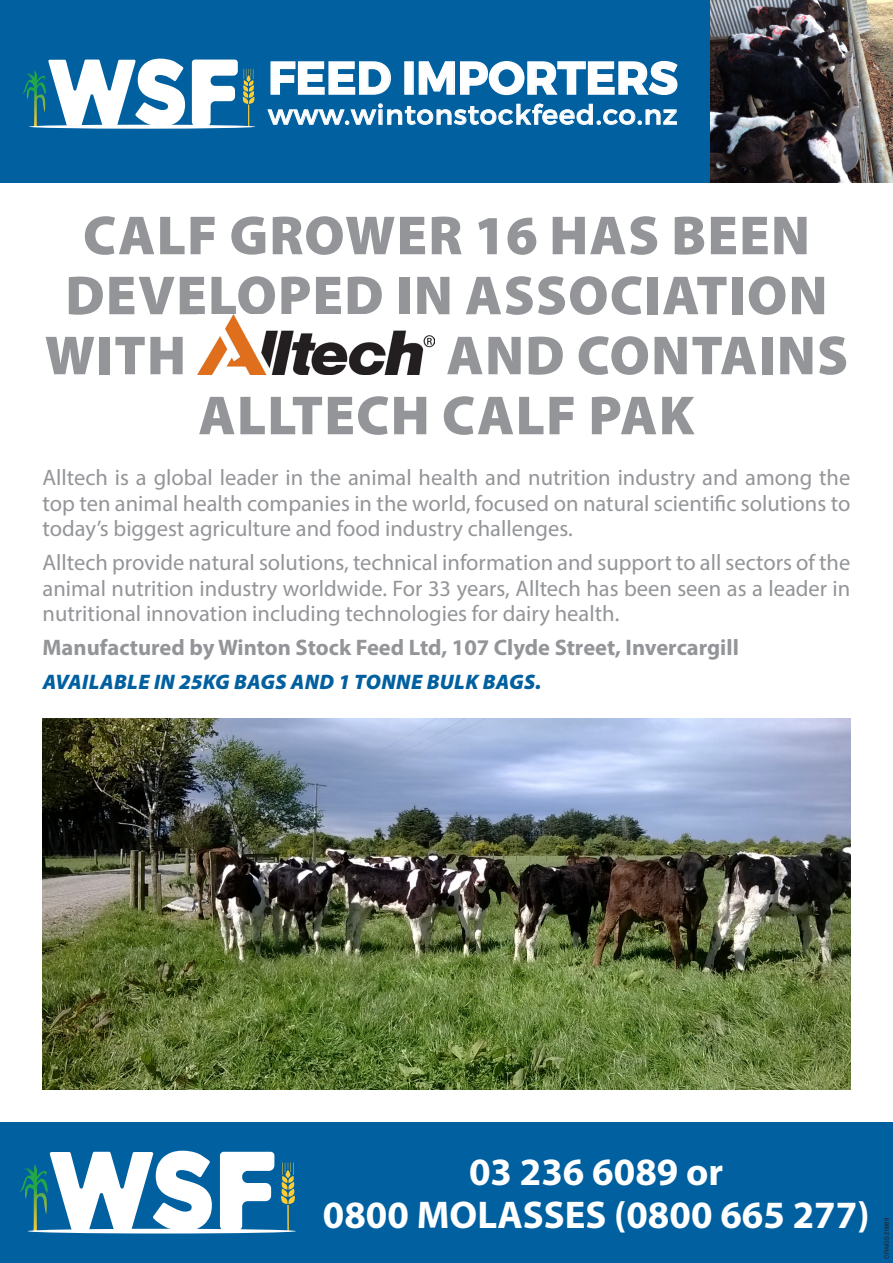
<style>
.page{position:relative;width:893px;height:1263px;background:#fff}
.page>*{position:absolute;margin:0;border:0;box-sizing:border-box;transform-origin:0 0}
.t1{font:900 55.5px/60px "Myriad Pro";letter-spacing:.02em;color:#939598}
.t2{font:700 45.75px "Montserrat";color:#fff}
.t3{font:700 38.85px/43.5px "Myriad Pro";color:#fff;text-align:center}
.t4{font:27px "Montserrat";letter-spacing:.035em;color:#fff}
.t5{font:22.5px/25.5px "Myriad Pro";color:#939598;text-align:justify}
.t6{font:700 22.5px "Myriad Pro";color:#939598}
.t7{font:italic 900 21px "Myriad Pro";letter-spacing:.02em;color:#0060a0}
.t8{font:6px "Helvetica Neue";color:#231f20}
</style>
<div class="page">
<div style="left:0;top:0;width:710px;height:183px;background:#0060a0"></div>
<svg style="left:267px;top:103px;width:410px;height:22px"></svg>
<svg style="left:270px;top:61px;width:121px;height:34px"></svg>
<div style="left:404px;top:61px;width:10px;height:34px;border:1px solid #fff"></div>
<svg style="left:418px;top:60px;width:260px;height:36px"></svg>
<svg style="left:22px;top:59px;width:163px;height:68px"></svg>
<svg style="left:192px;top:60px;width:63px;height:67px"></svg>
<svg style="left:29px;top:125px;width:226px;height:4px"></svg>
<div style="left:0;top:1123px;width:893px;height:140px;background:#0060a0"></div>
<svg style="left:281px;top:1162px;width:14px;height:69px"></svg>
<hr style="left:28px;top:1229px;width:268px;height:4px;background:#fff;border-radius:50%">
<svg style="left:19px;top:1151px;width:193px;height:80px"></svg>
<svg style="left:220px;top:1152px;width:54px;height:78px"></svg>
<img style="left:198px;top:315px;width:237px;height:59px">
<img style="left:710px;top:0;width:183px;height:183px">
<img style="left:43px;top:719px;width:807px;height:371px">
<h2 class="t2" style="left:268px;top:49px;width:411px">FEED IMPORTERS</h2>
<p class="t4" style="left:268px;top:98px;width:411px">www.wintonstockfeed.co.nz</p>
<p class="t1" style="left:83px;top:203px;width:729px">CALF GROWER 16 HAS BEEN</p>
<p class="t1" style="left:65px;top:263px;width:764px">DEVELOPED IN ASSOCIATION</p>
<p class="t1" style="left:45px;top:323px;width:143px">WITH</p>
<p class="t1" style="left:198px;top:323px;width:651px;text-indent:248px">AND CONTAINS<br>ALLTECH CALF PAK</p>
<p class="t5" style="left:43px;top:465px;width:809px">Alltech is a global leader in the animal health and nutrition industry and among the top ten animal health companies in the world, focused on natural scientific solutions to today’s biggest agriculture and food industry challenges.</p>
<p class="t5" style="left:43px;top:550px;width:809px">Alltech provide natural solutions, technical information and support to all sectors of the animal nutrition industry worldwide. For 33 years, Alltech has been seen as a leader in nutritional innovation including technologies for dairy health.</p>
<p class="t6" style="left:43px;top:633px;width:698px">Manufactured by Winton Stock Feed Ltd, 107 Clyde Street, Invercargill</p>
<p class="t7" style="left:43px;top:668px;width:500px">AVAILABLE IN 25KG BAGS AND 1 TONNE BULK BAGS.</p>
<h3 class="t3" style="left:323px;top:1148px;width:548px">03 236 6089 or<br>0800 MOLASSES (0800 665 277)</h3>
<p class="t8" style="left:882px;top:1259px;width:42px;rotate:-90deg">CRAIGS 20689</p>
</div>
